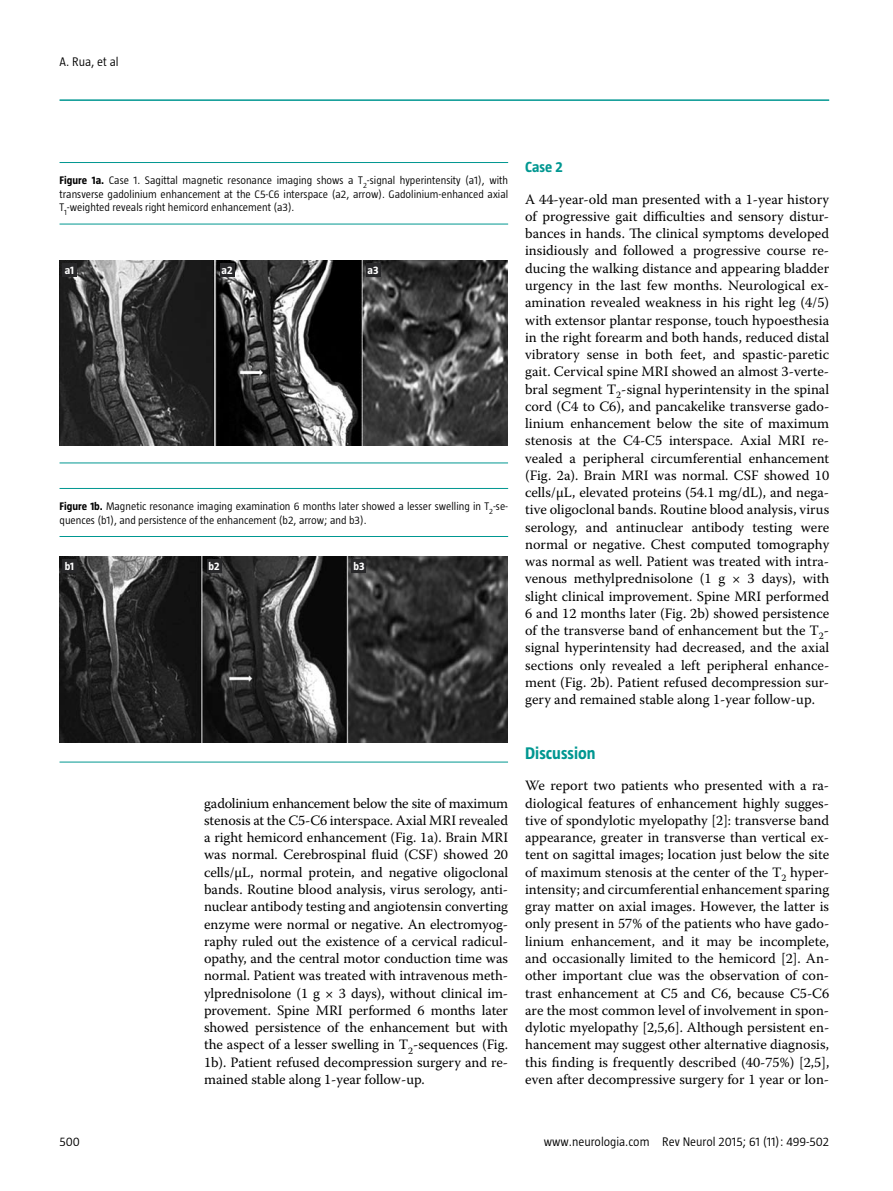
<style>
.page{position:relative;width:893px;height:1191px;background:#fff}
.page>*{position:absolute;margin:0;border:0;box-sizing:border-box;transform-origin:0 0}
.t1{font:700 17.25px "Taz";color:#009791}
.t2{font:700 15px "Taz";color:#009791}
.t3{font:14.25px/17.2px "Warnock Pro";color:#000;text-align:justify}
.t4{font:300 12.75px "Taz";color:#000}
.t5{font:300 11.25px/13.5px "Taz";color:#000;text-align:justify}
.t6{font:700 11.25px "Taz";color:#fff}
.s1{font-weight:700}
</style>
<div class="page">
<hr style="left:60px;top:99px;width:769px;height:2px;background:#009791">
<hr style="left:60px;top:462px;width:448px;height:1px;background:#009791">
<hr style="left:60px;top:162px;width:448px;height:1px;background:#009791">
<hr style="left:60px;top:224px;width:448px;height:1px;background:#009791">
<img style="left:60px;top:260px;width:448px;height:185px">
<div style="left:62px;top:263px;width:15px;height:14px;background:#28282a"></div>
<div style="left:220px;top:263px;width:14px;height:14px;background:#28282a"></div>
<div style="left:366px;top:263px;width:14px;height:14px;background:#28282a"></div>
<hr style="left:60px;top:761px;width:448px;height:1px;background:#009791">
<hr style="left:60px;top:488px;width:448px;height:1px;background:#009791">
<hr style="left:60px;top:536px;width:448px;height:1px;background:#009791">
<img style="left:60px;top:556px;width:448px;height:186px">
<div style="left:62px;top:559px;width:15px;height:13px;background:#28282a"></div>
<div style="left:207px;top:559px;width:14px;height:13px;background:#28282a"></div>
<div style="left:352px;top:559px;width:14px;height:13px;background:#28282a"></div>
<p class="t4" style="left:60px;top:54px;width:61px">A. Rua, et al</p>
<p class="t5" style="left:60px;top:174px;width:450px"><span class="s1">Figure 1a.</span> Case 1. Sagittal magnetic resonance imaging shows a T<sub>2</sub>-signal hyperintensity (a1), with transverse gadolinium enhancement at the C5-C6 interspace (a2, arrow). Gadolinium-enhanced axial T<sub>1</sub>-weighted reveals right hemicord enhancement (a3).</p>
<p class="t6" style="left:65px;top:264px;width:11px">a1</p>
<p class="t6" style="left:222px;top:264px;width:13px">a2</p>
<p class="t6" style="left:367px;top:264px;width:13px">a3</p>
<p class="t5" style="left:60px;top:499px;width:450px"><span class="s1">Figure 1b.</span> Magnetic resonance imaging examination 6 months later showed a lesser swelling in T<sub>2</sub>-se&shy;quences (b1), and persistence of the enhancement (b2, arrow; and b3).</p>
<p class="t6" style="left:65px;top:560px;width:11px">b1</p>
<p class="t6" style="left:208px;top:560px;width:13px">b2</p>
<p class="t6" style="left:353px;top:560px;width:13px">b3</p>
<p class="t3" style="left:204px;top:794px;width:306px">gadolinium enhancement below the site of maximum stenosis at the C5-C6 interspace. Axial MRI revealed a right hemicord enhancement (Fig. 1a). Brain MRI was normal. Cerebrospinal fluid (CSF) showed 20 cells/µL, normal protein, and negative oligoclonal bands. Routine blood analysis, virus serology, anti&shy;nuclear antibody testing and angiotensin converting enzyme were normal or negative. An electromyog&shy;raphy ruled out the existence of a cervical radicul&shy;opathy, and the central motor conduction time was normal. Patient was treated with intravenous meth&shy;ylprednisolone (1 g × 3 days), without clinical im&shy;provement. Spine MRI performed 6 months later showed persistence of the enhancement but with the aspect of a lesser swelling in T<sub>2</sub>-sequences (Fig.<br>1b). Patient refused decompression surgery and re&shy;mained stable along 1-year follow-up.</p>
<p class="t2" style="left:525px;top:159px;width:39px">Case 2</p>
<p class="t3" style="left:525px;top:190px;width:306px">A 44-year-old man presented with a 1-year history of progressive gait difficulties and sensory distur&shy;bances in hands. The clinical symptoms developed insidiously and followed a progressive course re&shy;ducing the walking distance and appearing bladder urgency in the last few months. Neurological ex&shy;amination revealed weakness in his right leg (4/5) with extensor plantar response, touch hypoesthesia in the right forearm and both hands, reduced distal vibratory sense in both feet, and spastic-paretic gait. Cervical spine MRI showed an almost 3-verte&shy;bral segment T<sub>2</sub>-signal hyperintensity in the spinal cord (C4 to C6), and pancakelike transverse gado&shy;linium enhancement below the site of maximum stenosis at the C4-C5 interspace. Axial MRI re&shy;vealed a peripheral circumferential enhancement (Fig. 2a). Brain MRI was normal. CSF showed 10 cells/µL, elevated proteins (54.1 mg/dL), and nega&shy;tive oligoclonal bands. Routine blood analysis, virus serology, and antinuclear antibody testing were normal or negative. Chest computed tomography was normal as well. Patient was treated with intra&shy;venous methylprednisolone (1 g × 3 days), with slight clinical improvement. Spine MRI performed 6 and 12 months later (Fig. 2b) showed persistence of the transverse band of enhancement but the T<sub>2</sub>- signal hyperintensity had decreased, and the axial sections only revealed a left peripheral enhance&shy;ment (Fig. 2b). Patient refused decompression sur&shy;gery and remained stable along 1-year follow-up.</p>
<p class="t1" style="left:525px;top:743px;width:72px">Discussion</p>
<p class="t3" style="left:525px;top:777px;width:306px">We report two patients who presented with a ra&shy;diological features of enhancement highly sugges&shy;tive of spondylotic myelopathy [2]: transverse band appearance, greater in transverse than vertical ex&shy;tent on sagittal images; location just below the site of maximum stenosis at the center of the T<sub>2</sub> hyper&shy;intensity; and circumferential enhancement sparing gray matter on axial images. However, the latter is only present in 57% of the patients who have gado&shy;linium enhancement, and it may be incomplete, and occasionally limited to the hemicord [2]. An&shy;other important clue was the observation of con&shy;trast enhancement at C5 and C6, because C5-C6 are the most common level of involvement in spon&shy;dylotic myelopathy [2,5,6]. Although persistent en&shy;hancement may suggest other alternative diagnosis, this finding is frequently described (40-75%) [2,5], even after decompressive surgery for 1 year or lon-</p>
<p class="t4" style="left:60px;top:1134px;width:22px">500</p>
<p class="t4" style="left:544px;top:1134px;width:287px">www.neurologia.com Rev Neurol 2015; 61 (11): 499-502</p>
</div>
